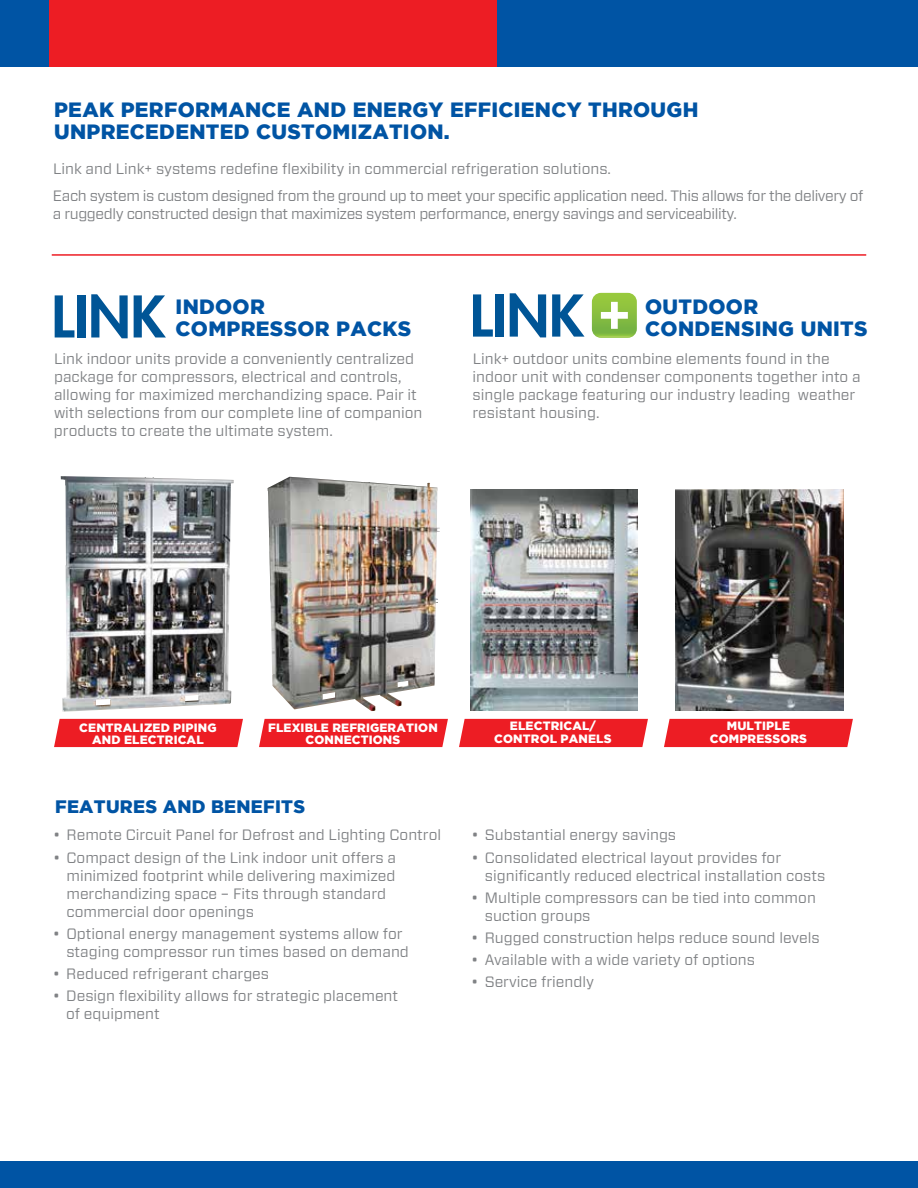
<style>
.page{position:relative;width:918px;height:1188px;background:#fff}
.page>*{position:absolute;margin:0;border:0;box-sizing:border-box;transform-origin:0 0}
.t1{font:900 20.7px/22.5px "Gotham";letter-spacing:.015em;color:#0054a4}
.t2{font:900 18px "Gotham";letter-spacing:.015em;color:#0054a4}
.t3{font:15px/18px "Forza";color:#808285}
.t4{font:15px/27px "Forza";letter-spacing:-.025em;color:#808285}
.t5{font:900 12px/12.5px "Gotham";letter-spacing:.01em;color:#fff}
</style>
<div class="page">
<div style="left:0;top:0;width:918px;height:68px;background:#0054a4"></div>
<div style="left:50px;top:0;width:447px;height:68px;background:#ed1d24"></div>
<div style="left:0;top:1161px;width:918px;height:27px;background:#0054a4"></div>
<img style="left:61px;top:476px;width:173px;height:236px">
<div style="left:54px;top:719px;width:189px;height:28px;background:#ed1d24"></div>
<img style="left:470px;top:489px;width:168px;height:222px">
<div style="left:459px;top:719px;width:189px;height:28px;background:#ed1d24"></div>
<img style="left:268px;top:477px;width:172px;height:234px">
<div style="left:259px;top:719px;width:189px;height:28px;background:#ed1d24"></div>
<img style="left:676px;top:489px;width:167px;height:222px">
<div style="left:664px;top:719px;width:189px;height:28px;background:#ed1d24"></div>
<svg style="left:55px;top:295px;width:19px;height:42px"></svg>
<div style="left:77px;top:295px;width:8px;height:42px;background:#005596"></div>
<svg style="left:91px;top:294px;width:37px;height:44px"></svg>
<svg style="left:134px;top:295px;width:32px;height:42px"></svg>
<svg style="left:592px;top:293px;width:45px;height:45px"></svg>
<svg style="left:473px;top:294px;width:20px;height:43px"></svg>
<div style="left:495px;top:294px;width:9px;height:43px;background:#005596"></div>
<svg style="left:510px;top:293px;width:36px;height:44px"></svg>
<svg style="left:552px;top:294px;width:33px;height:43px"></svg>
<hr style="left:52px;top:254px;width:814px;height:2px;background:#ed1d24">
<h1 class="t1" style="left:54px;top:97px;width:646px">PEAK PERFORMANCE AND ENERGY EFFICIENCY THROUGH<br>UNPRECEDENTED</h1>
<h1 class="t1" style="left:256px;top:120px;width:195px">CUSTOMIZATION.</h1>
<p class="t4" style="left:53px;top:155px;width:812px">Link and Link+ systems redefine flexibility in commercial refrigeration solutions.<br>Each system is custom designed from the ground up to meet your specific application need. This allows for the delivery of</p>
<p class="t4" style="left:53px;top:200px;width:685px">a ruggedly constructed design that maximizes system performance, energy savings and serviceability.</p>
<h1 class="t1" style="left:176px;top:295px;width:237px">INDOOR<br>COMPRESSOR PACKS</h1>
<h1 class="t1" style="left:645px;top:295px;width:224px">OUTDOOR<br>CONDENSING UNITS</h1>
<p class="t3" style="left:54px;top:349px;width:370px">Link indoor units provide a conveniently centralized package for compressors, electrical and controls, allowing for maximized merchandizing space. Pair it with selections from our complete line of companion products to create the ultimate system.</p>
<p class="t3" style="left:473px;top:349px;width:390px">Link+ outdoor units combine elements found in the indoor unit with condenser components together into a single package featuring our industry leading weather resistant housing.</p>
<p class="t5" style="left:79px;top:721px;width:19px">CENTRA</p>
<p class="t5" style="left:132px;top:721px;width:16px">LIZED</p>
<p class="t5" style="left:173px;top:721px;width:9px">PIPING</p>
<p class="t5" style="left:92px;top:733px;width:11px">AND</p>
<p class="t5" style="left:124px;top:733px;width:25px">ELECTRICA</p>
<p class="t5" style="left:196px;top:733px;width:9px">L</p>
<p class="t5" style="left:510px;top:720px;width:25px">ELECTRICA</p>
<p class="t5" style="left:582px;top:720px;width:15px">L/</p>
<p class="t5" style="left:494px;top:732px;width:20px">CONTRO</p>
<p class="t5" style="left:550px;top:732px;width:21px">L PANE</p>
<p class="t5" style="left:596px;top:732px;width:16px">LS</p>
<p class="t5" style="left:306px;top:721px;width:36px;text-indent:-37px">FLEXIBLE REFRIGERATION<br>CONNECTIONS</p>
<p class="t5" style="left:727px;top:720px;width:64px">MULTIPLE</p>
<p class="t5" style="left:710px;top:732px;width:10px">COMPRESSORS</p>
<p class="t2" style="left:55px;top:796px;width:251px">FEATURES AND BENEFITS</p>
<p class="t3" style="left:53px;top:826px;width:390px">• Remote Circuit Panel for Defrost and Lighting Control</p>
<p class="t3" style="left:66px;top:848px;width:331px;text-indent:-13px">• Compact design of the Link indoor unit offers a minimized footprint while delivering maximized merchandizing space – Fits through standard commercial door openings</p>
<p class="t3" style="left:66px;top:924px;width:344px;text-indent:-13px">• Optional energy management systems allow for staging compressor run times based on demand</p>
<p class="t3" style="left:53px;top:964px;width:218px">• Reduced refrigerant charges</p>
<p class="t3" style="left:66px;top:987px;width:333px;text-indent:-13px">• Design flexibility allows for strategic placement of equipment</p>
<p class="t3" style="left:471px;top:826px;width:206px">• Substantial energy savings</p>
<p class="t3" style="left:485px;top:848px;width:342px;text-indent:-13px">• Consolidated electrical layout provides for significantly reduced electrical installation costs</p>
<p class="t3" style="left:485px;top:888px;width:333px;text-indent:-13px">• Multiple compressors can be tied into common suction groups</p>
<p class="t3" style="left:471px;top:928px;width:350px">• Rugged construction helps reduce sound levels</p>
<p class="t3" style="left:471px;top:951px;width:285px">• Available with a wide variety of options</p>
<p class="t3" style="left:471px;top:973px;width:124px">• Service friendly</p>
</div>
